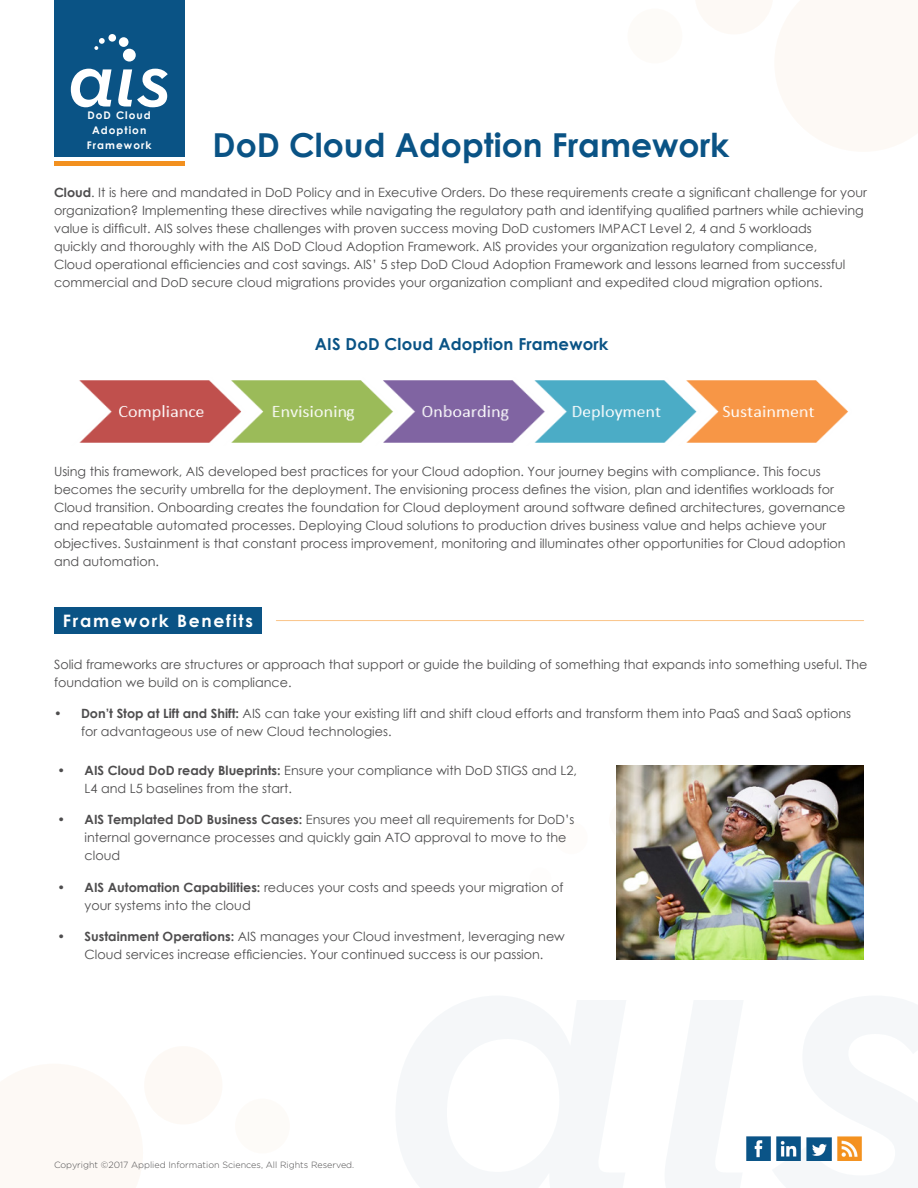
<style>
.page{position:relative;width:918px;height:1188px;background:#fff}
.page>*{position:absolute;margin:0;border:0;box-sizing:border-box;transform-origin:0 0}
.t1{font:700 33px "Century Gothic";color:#0a5385}
.t2{font:700 17.1px "Century Gothic";letter-spacing:.1em;color:#fff}
.t3{font:700 16.5px "Century Gothic";letter-spacing:.01em;color:#0a5385}
.t4{font:12.75px/18px "Century Gothic";color:#4e4d4e}
.t5{font:700 10.5px/15px "Century Gothic";letter-spacing:.1em;color:#fff;text-align:center}
.t6{font:300 9px "Gotham";color:#4e4d4e}
.s1{font-weight:700}
.s2{color:#4d4d4d}
</style>
<div class="page">
<div style="left:609px;top:799px;width:43px;height:43px;background:#fdfbf8;border-radius:22px"></div>
<div style="left:555px;top:822px;width:33px;height:32px;background:#fefcfa;border-radius:50%"></div>
<img style="left:746px;top:1136px;width:116px;height:24px">
<div style="left:144px;top:1046px;width:79px;height:79px;background:#fdf9f5;border-radius:50%"></div>
<div style="left:235px;top:1099px;width:55px;height:55px;background:#fdfbf8;border-radius:50%"></div>
<div style="left:627px;top:9px;width:55px;height:54px;background:#fdfbf8;border-radius:50%"></div>
<div style="left:54px;top:0;width:130px;height:157px;background:#0a5385"></div>
<svg style="left:71px;top:69px;width:97px;height:38px"></svg>
<div style="left:123px;top:49px;width:13px;height:13px;background:#fff;border-radius:50%"></div>
<div style="left:108px;top:34px;width:8px;height:8px;background:#fff;border-radius:4px"></div>
<svg style="left:94px;top:38px;width:11px;height:12px"></svg>
<div style="left:119px;top:37px;width:10px;height:10px;background:#fff;border-radius:50%"></div>
<hr style="left:54px;top:161px;width:131px;height:4px;background:#f2901f">
<img style="left:79px;top:380px;width:769px;height:63px">
<div style="left:54px;top:607px;width:208px;height:27px;background:#0a5385"></div>
<hr style="left:276px;top:620px;width:588px;height:1px;background:#fac488">
<img style="left:616px;top:765px;width:248px;height:195px">
<p class="t5" style="left:87px;top:107px;width:66px">DoD Cloud<br>Adoption<br>Framework</p>
<p class="t1" style="left:213px;top:120px;width:518px">DoD Cloud Adoption Framework</p>
<p class="t4" style="left:54px;top:183px;width:815px"><span class="s1">Cloud</span>. It is here and mandated in DoD Policy and in Executive Orders. Do these requirements create a significant challenge for your organization? Implementing these directives while navigating the regulatory path and identifying qualified partners while achieving value is difficult. AIS solves these challenges with proven success moving DoD customers IMPACT Level 2, 4 and 5 workloads<br>quickly and thoroughly with the AIS DoD Cloud Adoption Framework. AIS provides your organization regulatory compliance,<br>Cloud operational efficiencies and cost savings. AIS’ 5 step DoD Cloud Adoption <span class="s2">Framework</span> and lessons learned from successful commercial and DoD secure cloud migrations provides your organization compliant and expedited cloud migration options.</p>
<p class="t3" style="left:315px;top:332px;width:295px">AIS DoD Cloud Adoption Framework</p>
<p class="t4" style="left:54px;top:462px;width:793px">Using this framework, AIS developed best practices for your Cloud adoption. Your journey begins with compliance. This focus becomes the security umbrella for the deployment. The envisioning process defines the vision, plan and identifies workloads for Cloud transition. Onboarding creates the foundation for Cloud deployment around software defined architectures, governance and repeatable automated processes. Deploying Cloud solutions to production drives business value and helps achieve your objectives. Sustainment is that constant process improvement, monitoring and illuminates other opportunities for Cloud adoption and automation.</p>
<p class="t2" style="left:63px;top:607px;width:192px">Framework Benefits</p>
<p class="t4" style="left:54px;top:655px;width:815px">Solid frameworks are structures or approach that support or guide the building of something that expands into something useful. The foundation we build on is compliance.</p>
<p class="t4" style="left:81px;top:704px;width:772px;text-indent:-27px"><span class="s1">• Don’t Stop at Lift and Shift:</span> AIS can take your existing lift and shift cloud efforts and transform them into PaaS and SaaS options for advantageous use of new Cloud technologies.</p>
<p class="t4" style="left:85px;top:761px;width:494px;text-indent:-27px"><span class="s1">• AIS Cloud DoD ready Blueprints:</span> Ensure your compliance with DoD STIGS and L2,<br>L4 and L5 baselines from the start.</p>
<p class="t4" style="left:85px;top:810px;width:491px;text-indent:-27px"><span class="s1">• AIS Templated DoD Business Cases:</span> Ensures you meet all requirements for DoD’s internal governance processes and quickly gain ATO approval to move to the cloud</p>
<p class="t4" style="left:85px;top:878px;width:480px;text-indent:-27px"><span class="s1">• AIS Automation Capabilities:</span> reduces your costs and speeds your migration of your systems into the cloud</p>
<p class="t4" style="left:58px;top:927px;width:509px;text-align:center"><span class="s1">• Sustainment Operations:</span> AIS manages your Cloud investment, leveraging new<br>Cloud services increase efficiencies. Your continued success is our passion.</p>
<p class="t6" style="left:54px;top:1159px;width:302px">Copyright ©2017 Applied Information Sciences, All Rights Reserved.</p>
</div>
